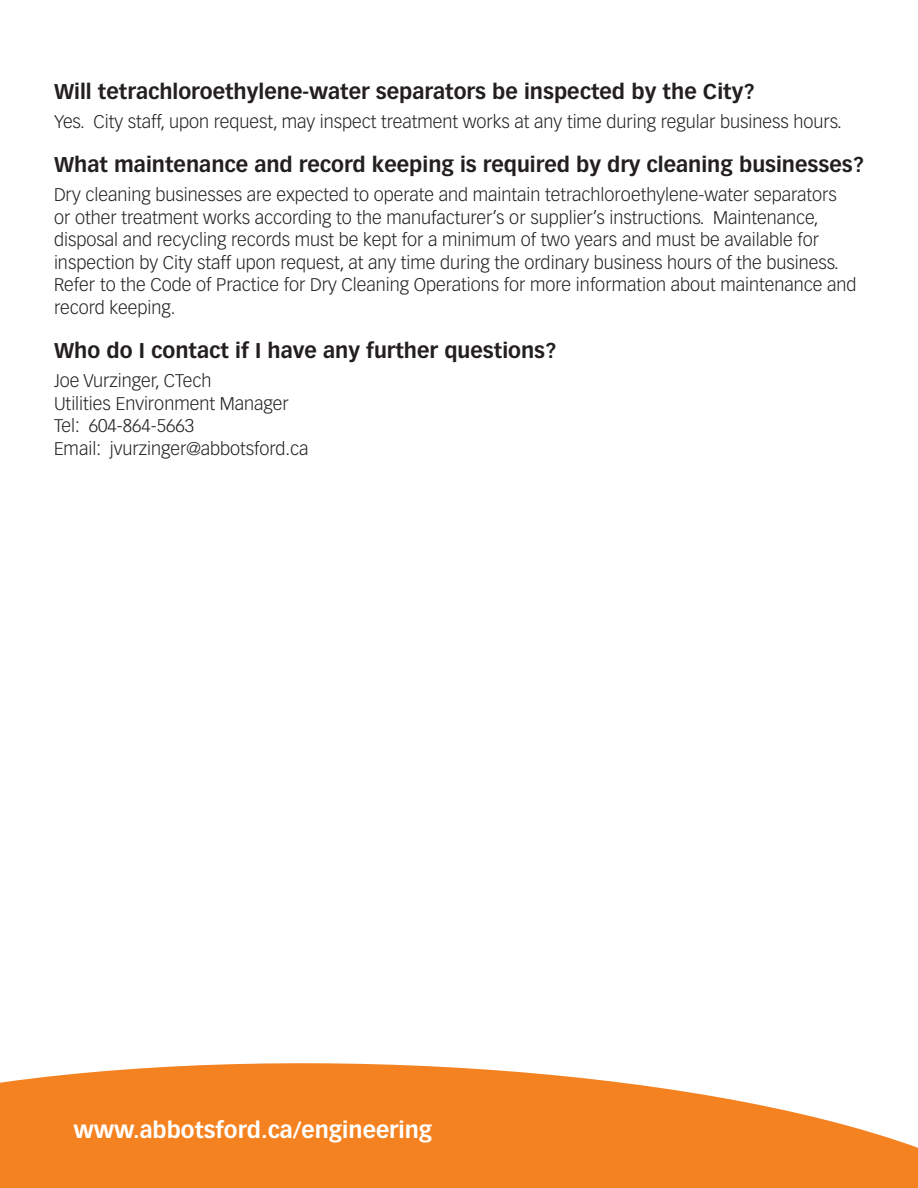
<style>
.page{position:relative;width:918px;height:1188px;background:#fff}
.page>*{position:absolute;margin:0;border:0;box-sizing:border-box;transform-origin:0 0}
.t1{font:700 22.5px "Vectora LT Std";color:#fff}
.Headline{font:700 21px "Vectora LT Std";color:#231f20}
.body_text_final_para{font:300 18px/22.5px "Vectora LT Std";color:#231f20}
</style>
<div class="page">
<svg style="left:0;top:1063px;width:917px;height:125px;fill:#f58220"></svg>
<svg style="left:917px;top:1147px;width:1px;height:41px"></svg>
<p class="Headline" style="left:54px;top:79px;width:702px">Will tetrachloroethylene-water separators be inspected by the City?</p>
<p class="body_text_final_para" style="left:54px;top:111px;width:789px">Yes. City staff, upon request, may inspect treatment works at any time during regular business hours.</p>
<p class="Headline" style="left:54px;top:152px;width:811px">What maintenance and record keeping is required by dry cleaning businesses?</p>
<p class="body_text_final_para" style="left:54px;top:184px;width:804px">Dry cleaning businesses are expected to operate and maintain tetrachloroethylene-water separators or other treatment works according to the manufacturer’s or supplier’s instructions. Maintenance, disposal and recycling records must be kept for a minimum of two years and must be available for inspection by City staff upon request, at any time during the ordinary business hours of the business.<br>Refer to the Code of Practice for Dry Cleaning Operations for more information about maintenance and record keeping.</p>
<p class="Headline" style="left:54px;top:338px;width:504px">Who do I contact if I have any further questions?</p>
<p class="body_text_final_para" style="left:54px;top:370px;width:159px">Joe Vurzinger, CTech</p>
<p class="body_text_final_para" style="left:54px;top:393px;width:236px">Utilities Environment Manager</p>
<p class="body_text_final_para" style="left:54px;top:415px;width:142px">Tel: 604-864-5663</p>
<p class="body_text_final_para" style="left:54px;top:438px;width:256px">Email: jvurzinger@abbotsford.ca</p>
<p class="t1" style="left:74px;top:1117px;width:360px">www.abbotsford.ca/engineering</p>
</div>
